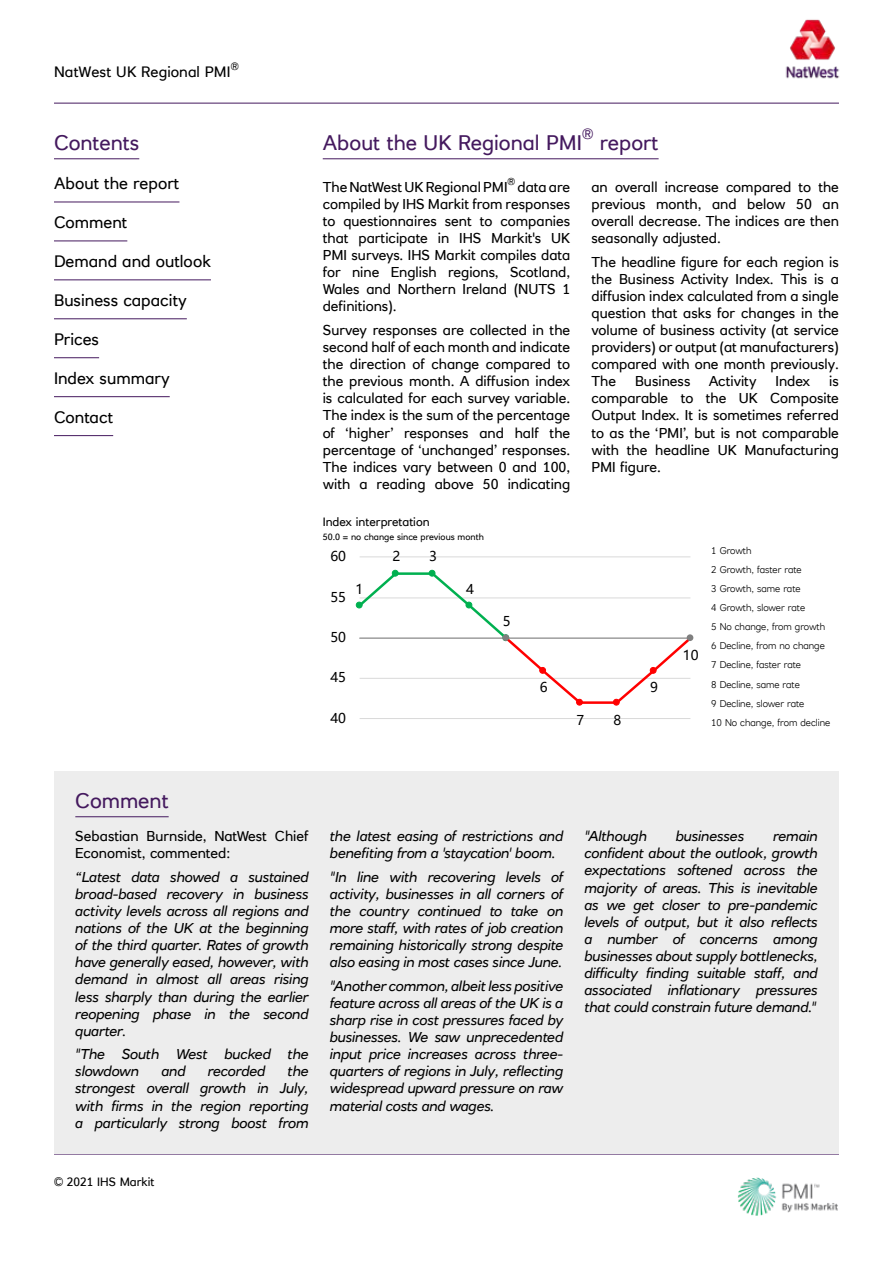
<style>
.page{position:relative;width:893px;height:1263px;background:#fff}
.page>*{position:absolute;margin:0;border:0;box-sizing:border-box;transform-origin:0 0}
.t1{font:21px "RN House Sans";color:#44195e}
.t2{font:16.5px "RN House Sans";color:#000}
.t3{font:15px "RN House Sans";letter-spacing:.005em;color:#000}
.t4{font:14.7px "RN House Sans";color:#44195e}
.t5{font:italic 14.25px/17.1px "RN House Sans";color:#000;text-align:justify}
.t6{font:14.25px/17.1px "RN House Sans";color:#000;text-align:justify}
.t7{font:13.35px "Microsoft Ya Hei UI";color:#000}
.t8{font:12px "RN House Sans";color:#000}
.t9{font:10.5px "RN House Sans";color:#000}
.t10{font:10.05px "RN House Sans";color:#000}
.t11{font:300 9.75px/19.2px "RN House Sans";color:#000}
.t12{font:9px "RN House Sans";color:#000}
</style>
<div class="page">
<hr style="left:54px;top:103px;width:785px;height:1px;background:#44195e">
<img style="left:738px;top:1177px;width:100px;height:38px">
<hr style="left:54px;top:1154px;width:785px;height:1px;background:#44195e">
<img style="left:785px;top:19px;width:55px;height:60px">
<hr style="left:323px;top:159px;width:336px;height:1px;background:#44195e">
<hr style="left:54px;top:159px;width:85px;height:1px;background:#44195e">
<hr style="left:54px;top:202px;width:125px;height:1px;background:#44195e">
<hr style="left:54px;top:241px;width:73px;height:1px;background:#44195e">
<hr style="left:54px;top:280px;width:157px;height:1px;background:#44195e">
<hr style="left:54px;top:318px;width:133px;height:1px;background:#44195e">
<hr style="left:54px;top:357px;width:45px;height:1px;background:#44195e">
<hr style="left:54px;top:396px;width:116px;height:1px;background:#44195e">
<hr style="left:54px;top:435px;width:59px;height:1px;background:#44195e">
<div style="left:54px;top:771px;width:785px;height:60px;background:#ededed"></div>
<hr style="left:75px;top:816px;width:94px;height:1px;background:#44195e">
<div style="left:54px;top:831px;width:785px;height:323px;background:#ededed"></div>
<hr style="left:360px;top:718px;width:330px;height:1px;background:#d9d9d9">
<hr style="left:360px;top:556px;width:330px;height:1px;background:#d9d9d9">
<svg style="left:356px;top:570px;width:335px;height:136px"></svg>
<div style="left:650px;top:667px;width:6px;height:7px;border:1px solid #f00;border-radius:50%"></div>
<div style="left:687px;top:634px;width:6px;height:7px;background:#7f7f7f;border-radius:50%"></div>
<hr style="left:360px;top:638px;width:330px;height:1px;background:#7f7f7f">
<p class="t9" style="left:231px;top:59px;width:10px">®</p>
<p class="t3" style="left:54px;top:63px;width:178px">NatWest UK Regional PMI</p>
<p class="t4" style="left:582px;top:125px;width:13px">®</p>
<h1 class="t1" style="left:323px;top:130px;width:261px">About the UK Regional PMI</h1>
<h1 class="t1" style="left:54px;top:130px;width:87px">Contents</h1>
<h1 class="t1" style="left:600px;top:130px;width:60px">report</h1>
<p class="t2" style="left:54px;top:173px;width:127px">About the report</p>
<p class="t2" style="left:54px;top:212px;width:75px">Comment</p>
<p class="t2" style="left:54px;top:251px;width:158px">Demand and outlook</p>
<p class="t2" style="left:54px;top:290px;width:134px">Business capacity</p>
<p class="t2" style="left:54px;top:329px;width:47px">Prices</p>
<p class="t2" style="left:54px;top:368px;width:117px">Index summary</p>
<p class="t2" style="left:54px;top:407px;width:61px">Contact</p>
<p class="t10" style="left:508px;top:175px;width:9px">®</p>
<p class="t6" style="left:323px;top:178px;width:249px;text-indent:195px">data are compiled by IHS Markit from responses to questionnaires sent to companies that participate in IHS Markit's UK PMI surveys. IHS Markit compiles data for nine English regions, Scotland, Wales and Northern Ireland (NUTS 1 definitions).</p>
<p class="t6" style="left:323px;top:321px;width:249px">Survey responses are collected in the second half of each month and indicate the direction of change compared to the previous month. A diffusion index is calculated for each survey variable.<br>The index is the sum of the percentage of ‘higher’ responses and half the percentage of ‘unchanged’ responses.<br>The indices vary between 0 and 100, with a reading above 50 indicating</p>
<p class="t6" style="left:323px;top:178px;width:186px">The NatWest UK Regional PMI</p>
<p class="t6" style="left:591px;top:178px;width:249px">an overall increase compared to the previous month, and below 50 an overall decrease. The indices are then seasonally adjusted.</p>
<p class="t6" style="left:591px;top:253px;width:249px">The headline figure for each region is the Business Activity Index. This is a diffusion index calculated from a single question that asks for changes in the volume of business activity (at service providers) or output (at manufacturers) compared with one month previously.<br>The</p>
<p class="t6" style="left:635px;top:373px;width:57px">Business</p>
<p class="t6" style="left:709px;top:373px;width:49px">Activity</p>
<p class="t6" style="left:775px;top:373px;width:36px">Index</p>
<p class="t6" style="left:591px;top:373px;width:249px;text-indent:238px">is comparable to the UK Composite Output Index. It is sometimes referred to as the ‘PMI’, but is not comparable with the headline UK Manufacturing PMI figure.</p>
<p class="t8" style="left:323px;top:514px;width:108px">Index interpretation</p>
<p class="t12" style="left:323px;top:531px;width:163px">50.0 = no change since previous month</p>
<p class="t7" style="left:330px;top:547px;width:17px">60</p>
<p class="t11" style="left:711px;top:541px;width:121px">1 Growth<br>2 Growth, faster rate<br>3 Growth, same rate<br>4 Growth, slower rate<br>5 No change, from growth<br>6 Decline, from no change<br>7 Decline, faster rate<br>8 Decline, same rate<br>9 Decline, slower rate<br>10 No change, from decline</p>
<p class="t7" style="left:392px;top:547px;width:9px">2</p>
<p class="t7" style="left:429px;top:547px;width:9px">3</p>
<p class="t7" style="left:356px;top:580px;width:9px">1</p>
<p class="t7" style="left:466px;top:580px;width:9px">4</p>
<p class="t7" style="left:330px;top:588px;width:17px">55</p>
<p class="t7" style="left:503px;top:612px;width:9px">5</p>
<p class="t7" style="left:330px;top:628px;width:17px">50</p>
<p class="t7" style="left:683px;top:646px;width:17px">10</p>
<p class="t7" style="left:330px;top:669px;width:17px">45</p>
<p class="t7" style="left:540px;top:678px;width:9px">6</p>
<p class="t7" style="left:650px;top:678px;width:9px">9</p>
<p class="t7" style="left:330px;top:709px;width:17px">40</p>
<p class="t7" style="left:577px;top:711px;width:9px">7</p>
<p class="t7" style="left:613px;top:711px;width:9px">8</p>
<h1 class="t1" style="left:75px;top:788px;width:95px">Comment</h1>
<p class="t6" style="left:75px;top:827px;width:235px">Sebastian Burnside, NatWest Chief<br>Economist, commented:</p>
<p class="t5" style="left:75px;top:868px;width:235px">“Latest data showed a sustained broad-based recovery in business activity levels across all regions and nations of the UK at the beginning of the third quarter. Rates of growth have generally eased, however, with demand in almost all areas rising less sharply than during the earlier reopening phase in the second quarter.</p>
<p class="t5" style="left:75px;top:1046px;width:235px">"The South West bucked the slowdown</p>
<p class="t5" style="left:75px;top:1063px;width:235px;text-indent:212px">the strongest overall growth in July, with firms in the region reporting a particularly strong boost from</p>
<p class="t5" style="left:161px;top:1063px;width:26px">and</p>
<p class="t5" style="left:208px;top:1063px;width:59px">recorded</p>
<p class="t8" style="left:54px;top:1174px;width:102px">© 2021 IHS Markit</p>
<p class="t5" style="left:330px;top:828px;width:235px">the latest easing of restrictions and benefiting from a 'staycation' boom.</p>
<p class="t5" style="left:330px;top:868px;width:235px">"In line with recovering levels of activity, businesses in all corners of the country continued to take on more staff, with rates of job creation remaining historically strong despite also easing in most cases since June.</p>
<p class="t5" style="left:330px;top:977px;width:235px">"Another common, albeit less positive feature across all areas of the UK is a sharp rise in cost pressures faced by businesses. We saw unprecedented input price increases across three&shy;quarters of regions in July, reflecting widespread upward pressure on raw material costs and wages.</p>
<p class="t5" style="left:584px;top:828px;width:235px;text-indent:189px">remain confident about the outlook, growth expectations softened across the majority of areas. This is inevitable as we get closer to pre-pandemic levels of output, but it also reflects a number of concerns among businesses about supply bottlenecks, difficulty finding suitable staff, and associated inflationary pressures that could constrain future demand."</p>
<p class="t5" style="left:584px;top:828px;width:64px">"Although</p>
<p class="t5" style="left:676px;top:828px;width:70px">businesses</p>
</div>
